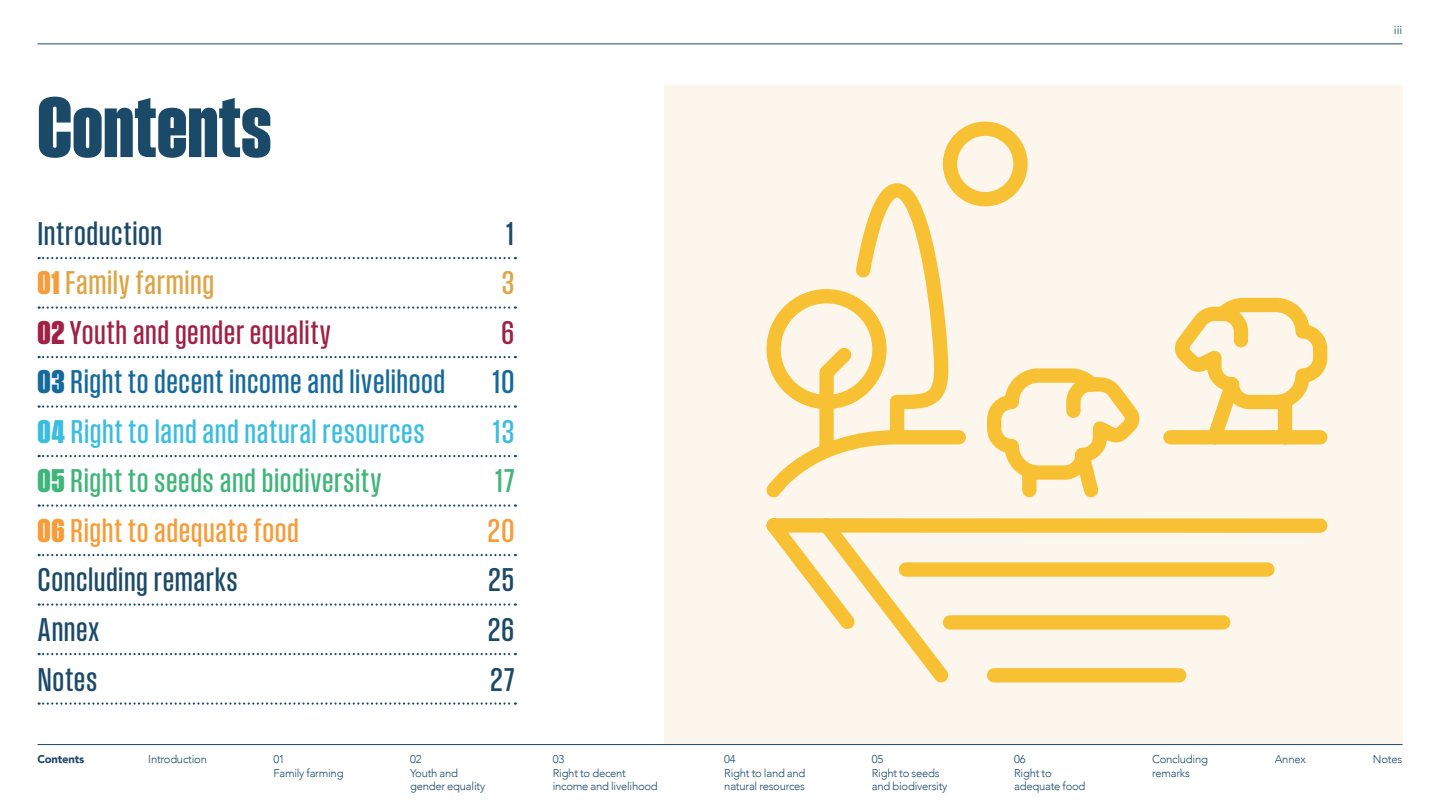
<style>
.page{position:relative;width:1440px;height:810px;background:#fff}
.page>*{position:absolute;margin:0;border:0;box-sizing:border-box;transform-origin:0 0}
.t1{font:90px "Field Gothic No.37 XX Bold X Cond";color:#1b4a69}
.t2{font:34.5px "Field Gothic No.33 Med X Cond";letter-spacing:.015em;color:#1b4a69}
.t3{font:34.5px "Field Gothic No.33 Med X Cond";letter-spacing:.015em;color:#156a9c}
.t4{font:34.5px "Field Gothic No.33 Med X Cond";letter-spacing:.015em;color:#3bbde0}
.t5{font:34.5px "Field Gothic No.33 Med X Cond";letter-spacing:.015em;color:#3fb57a}
.t6{font:34.5px "Field Gothic No.33 Med X Cond";letter-spacing:.015em;color:#9f2145}
.t7{font:34.5px "Field Gothic No.33 Med X Cond";letter-spacing:.015em;color:#f69c38}
.t8{font:34.5px "Field Gothic No.33 Med X Cond";letter-spacing:.015em;color:#dda545}
.t9{font:300 12px "Avenir";color:#1b4a69}
.t10{font:300 11.25px/13.5px "Avenir";letter-spacing:-.02em;color:#1b4a69}
.t11{font:900 11.25px "Avenir";letter-spacing:-.02em;color:#1b4a69}
.s1{font-family:"Field Gothic No.37 XX Bold X Cond";color:#f69c38}
.s2{font-family:"Field Gothic No.37 XX Bold X Cond"}
</style>
<div class="page">
<div style="left:664px;top:86px;width:738px;height:659px;background:#fcf6ec"></div>
<svg style="left:39px;top:257px;width:477px;height:2px"></svg>
<svg style="left:39px;top:306px;width:477px;height:3px"></svg>
<svg style="left:39px;top:356px;width:477px;height:2px"></svg>
<svg style="left:39px;top:405px;width:477px;height:3px"></svg>
<svg style="left:39px;top:455px;width:477px;height:2px"></svg>
<svg style="left:39px;top:504px;width:477px;height:3px"></svg>
<svg style="left:39px;top:554px;width:477px;height:2px"></svg>
<svg style="left:39px;top:603px;width:477px;height:3px"></svg>
<svg style="left:39px;top:653px;width:477px;height:2px"></svg>
<svg style="left:39px;top:702px;width:477px;height:3px"></svg>
<svg style="left:766px;top:121px;width:562px;height:562px"></svg>
<hr style="left:38px;top:44px;width:1364px;height:1px;background:#1b4a69">
<hr style="left:38px;top:744px;width:1364px;height:1px;background:#1b4a69">
<h1 class="t1" style="left:38px;top:81px;width:236px">Contents</h1>
<h2 class="t2" style="left:38px;top:216px;width:126px">Introduction</h2>
<h2 class="t2" style="left:506px;top:216px;width:10px">1</h2>
<h2 class="t8" style="left:38px;top:266px;width:178px"><span class="s1">01</span> Family farming</h2>
<h2 class="t8" style="left:501px;top:266px;width:15px">3</h2>
<h2 class="t6" style="left:38px;top:315px;width:295px"><span class="s2">02</span> Youth and gender equality</h2>
<h2 class="t6" style="left:501px;top:315px;width:15px">6</h2>
<h2 class="t3" style="left:38px;top:365px;width:409px"><span class="s2">03</span> Right to decent income and livelihood</h2>
<h2 class="t3" style="left:492px;top:365px;width:24px">10</h2>
<h2 class="t4" style="left:38px;top:414px;width:389px"><span class="s2">04</span> Right to land and natural resources</h2>
<h2 class="t4" style="left:493px;top:414px;width:23px">13</h2>
<h2 class="t5" style="left:38px;top:464px;width:345px"><span class="s2">05</span> Right to seeds and biodiversity</h2>
<h2 class="t5" style="left:495px;top:464px;width:21px">17</h2>
<h2 class="t7" style="left:38px;top:513px;width:263px"><span class="s2">06</span> Right to adequate food</h2>
<h2 class="t7" style="left:487px;top:513px;width:29px">20</h2>
<h2 class="t2" style="left:38px;top:563px;width:202px">Concluding remarks</h2>
<h2 class="t2" style="left:488px;top:563px;width:28px">25</h2>
<h2 class="t2" style="left:38px;top:612px;width:63px">Annex</h2>
<h2 class="t2" style="left:488px;top:612px;width:28px">26</h2>
<h2 class="t2" style="left:38px;top:662px;width:61px">Notes</h2>
<h2 class="t2" style="left:490px;top:662px;width:26px">27</h2>
<p class="t9" style="left:1394px;top:23px;width:10px">iii</p>
<p class="t11" style="left:38px;top:750px;width:48px">Contents</p>
<p class="t10" style="left:148px;top:752px;width:60px">Introduction</p>
<p class="t10" style="left:410px;top:752px;width:77px">02<br>Youth and gender equality</p>
<p class="t10" style="left:724px;top:752px;width:83px">04<br>Right to land and natural resources</p>
<p class="t10" style="left:1014px;top:752px;width:73px">06<br>Right to adequate food</p>
<p class="t10" style="left:273px;top:752px;width:72px">01<br>Family farming</p>
<p class="t10" style="left:553px;top:752px;width:107px">03<br>Right to decent income and livelihood</p>
<p class="t10" style="left:872px;top:752px;width:77px">05<br>Right to seeds and biodiversity</p>
<p class="t10" style="left:1152px;top:752px;width:57px">Concluding remarks</p>
<p class="t10" style="left:1275px;top:752px;width:32px">Annex</p>
<p class="t10" style="left:1373px;top:752px;width:31px">Notes</p>
</div>
